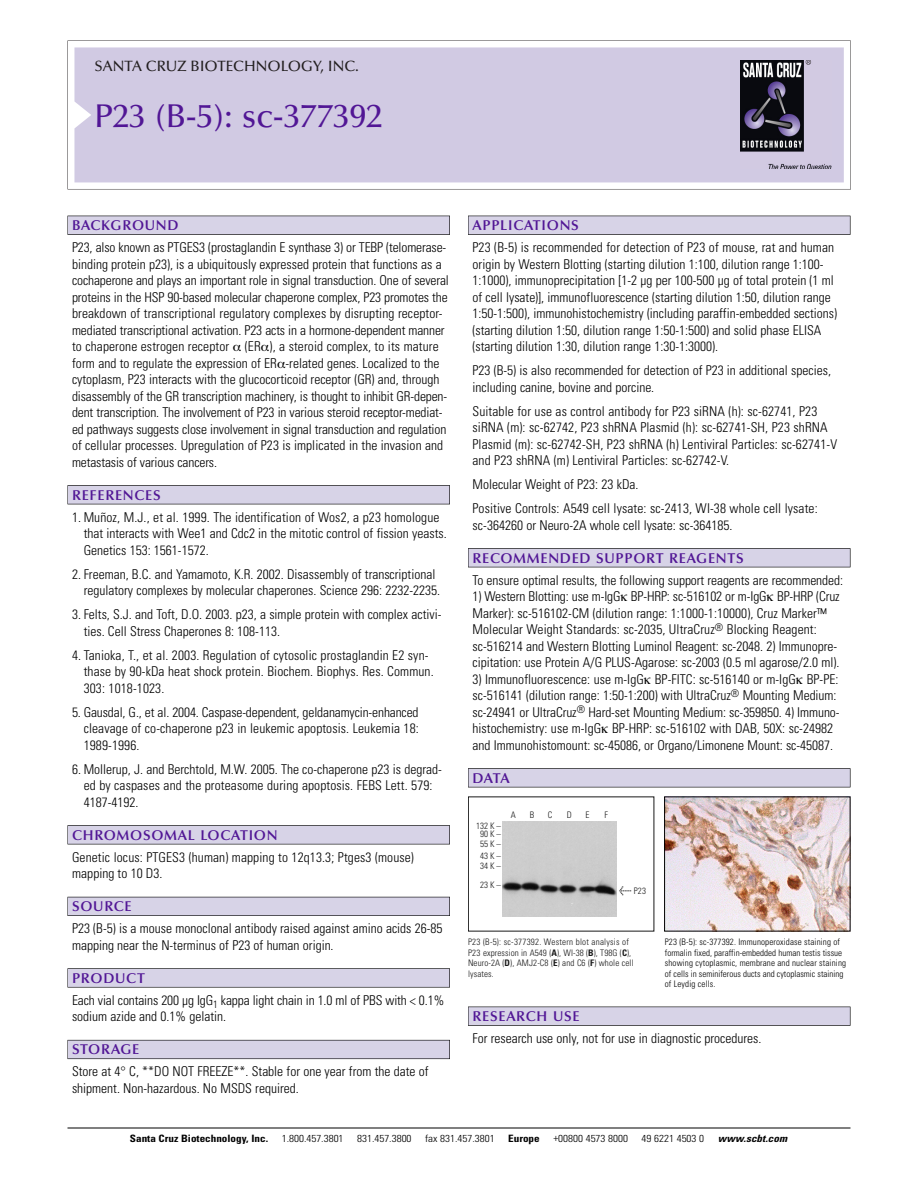
<style>
.page{position:relative;width:918px;height:1188px;background:#fff}
.page>*{position:absolute;margin:0;border:0;box-sizing:border-box;transform-origin:0 0}
.t1{font:500 33px "Optima";color:#511695}
.t2{font:500 15px "Optima";color:#231f20}
.t3{font:600 14.25px "Optima";letter-spacing:.05em;color:#511695}
.t4{font:300 condensed 13.5px/16.5px "Univers";color:#000}
.t5{font:300 condensed 10.2px "Univers";color:#000;scale:1.1 1}
.t6{font:700 condensed 10.2px "Univers";color:#000;scale:1.1 1}
.t7{font:italic 700 condensed 10.2px "Univers";letter-spacing:.005em;color:#000;scale:1.1 1}
.t8{font:300 condensed 9px/10.5px "Univers";letter-spacing:.005em;color:#000}
.t9{font:9px/10.5px "Univers Condensed Light+DXIHOG";letter-spacing:.015em;color:#191919}
.s1{font-family:"Meta Plus Book Roman+LGXBQO";font-size:10.5px}
.s2{font-family:"Univers Condensed Bold+DFMDYJ"}
</style>
<div class="page">
<svg style="left:68px;top:40px;width:783px;height:149px"></svg>
<div style="left:74px;top:47px;width:770px;height:135px;background:#d1cae3"></div>
<img style="left:741px;top:60px;width:90px;height:108px">
<div style="left:68px;top:216px;width:382px;height:19px;background:#525155"></div>
<div style="left:68px;top:216px;width:381px;height:18px;background:#d7d3e7"></div>
<div style="left:68px;top:485px;width:382px;height:19px;background:#525155"></div>
<div style="left:68px;top:486px;width:381px;height:18px;background:#d7d3e7"></div>
<div style="left:68px;top:825px;width:382px;height:19px;background:#545357"></div>
<div style="left:68px;top:826px;width:381px;height:18px;background:#d7d3e7"></div>
<div style="left:68px;top:897px;width:382px;height:19px;background:#54535a"></div>
<div style="left:68px;top:897px;width:381px;height:18px;background:#d7d3e7"></div>
<svg style="left:68px;top:968px;width:382px;height:20px"></svg>
<div style="left:68px;top:969px;width:381px;height:18px;background:#d7d3e7"></div>
<div style="left:68px;top:1040px;width:382px;height:19px;background:#66646e"></div>
<div style="left:68px;top:1040px;width:381px;height:18px;background:#d7d3e7"></div>
<div style="left:468px;top:216px;width:382px;height:19px;background:#525155"></div>
<div style="left:468px;top:216px;width:382px;height:18px;background:#d7d3e7"></div>
<div style="left:468px;top:548px;width:382px;height:19px;background:#525155"></div>
<div style="left:468px;top:549px;width:382px;height:18px;background:#d7d3e7"></div>
<div style="left:468px;top:768px;width:382px;height:19px;background:#545357"></div>
<div style="left:468px;top:769px;width:382px;height:18px;background:#d7d3e7"></div>
<div style="left:468px;top:1007px;width:382px;height:19px;background:#545356"></div>
<div style="left:468px;top:1007px;width:382px;height:18px;background:#d7d3e7"></div>
<hr style="left:68px;top:1128px;width:782px;height:1px;background:#000">
<img style="left:502px;top:822px;width:115px;height:95px">
<img style="left:666px;top:798px;width:182px;height:132px">
<p class="t2" style="left:94px;top:61px;width:266px">SANTA CRUZ BIOTECHNOLOGY, INC.</p>
<h1 class="t1" style="left:94px;top:103px;width:290px">P23 (B-5): sc-377392</h1>
<p class="t3" style="left:72px;top:219px;width:108px">BACKGROUND</p>
<p class="t4" style="left:72px;top:240px;width:378px">P23, also known as PTGES3 (prostaglandin E synthase 3) or TEBP (telomerase&shy;binding protein p23), is a ubiquitously expressed protein that functions as a cochaperone and plays an important role in signal transduction. One of several proteins in the HSP 90-based molecular chaperone complex, P23 promotes the breakdown of transcriptional regulatory complexes by disrupting receptor&shy;mediated transcriptional activation. P23 acts in a hormone-dependent manner to chaperone estrogen receptor (ER ), a steroid complex, to its mature form and to regulate the expression of ER -related genes. Localized to the cytoplasm, P23 interacts with the glucocorticoid receptor (GR) and, through disassembly of the GR transcription machinery, is thought to inhibit GR-depen&shy;dent transcription. The involvement of P23 in various steroid receptor-mediat&shy;ed pathways suggests close involvement in signal transduction and regulation of cellular processes. Upregulation of P23 is implicated in the invasion and metastasis of various cancers.</p>
<p class="t3" style="left:72px;top:489px;width:90px">REFERENCES</p>
<p class="t4" style="left:84px;top:510px;width:364px;text-indent:-12px">1. Muñoz, M.J., et al. 1999. The identification of Wos2, a p23 homologue that interacts with Wee1 and Cdc2 in the mitotic control of fission yeasts.<br>Genetics 153: 1561-1572.</p>
<p class="t4" style="left:84px;top:567px;width:358px;text-indent:-12px">2. Freeman, B.C. and Yamamoto, K.R. 2002. Disassembly of transcriptional regulatory complexes by molecular chaperones. Science 296: 2232-2235.</p>
<p class="t4" style="left:84px;top:607px;width:359px;text-indent:-12px">3. Felts, S.J. and Toft, D.O. 2003. p23, a simple protein with complex activi&shy;ties. Cell Stress Chaperones 8: 108-113.</p>
<p class="t4" style="left:84px;top:648px;width:352px;text-indent:-12px">4. Tanioka, T., et al. 2003. Regulation of cytosolic prostaglandin E2 syn&shy;thase by 90-kDa heat shock protein. Biochem. Biophys. Res. Commun.<br>303: 1018-1023.</p>
<p class="t4" style="left:84px;top:705px;width:337px;text-align:justify;text-indent:-12px">5. Gausdal, G., et al. 2004. Caspase-dependent, geldanamycin-enhanced cleavage of co-chaperone p23 in leukemic apoptosis. Leukemia 18:<br>1989-1996.</p>
<p class="t4" style="left:84px;top:762px;width:360px;text-indent:-12px">6. Mollerup, J. and Berchtold, M.W. 2005. The co-chaperone p23 is degrad&shy;ed by caspases and the proteasome during apoptosis. FEBS Lett. 579:<br>4187-4192.</p>
<p class="t3" style="left:72px;top:829px;width:207px">CHROMOSOMAL LOCATION</p>
<p class="t4" style="left:72px;top:850px;width:343px">Genetic locus: PTGES3 (human) mapping to 12q13.3; Ptges3 (mouse) mapping to 10 D3.</p>
<p class="t3" style="left:72px;top:901px;width:61px">SOURCE</p>
<p class="t4" style="left:72px;top:921px;width:372px">P23 (B-5) is a mouse monoclonal antibody raised against amino acids 26-85 mapping near the N-terminus of P23 of human origin.</p>
<p class="t3" style="left:72px;top:972px;width:74px">PRODUCT</p>
<p class="t4" style="left:72px;top:993px;width:374px">Each vial contains 200 µg IgG<sub>1</sub> kappa light chain in 1.0 ml of PBS with &lt; 0.1% sodium azide and 0.1% gelatin.</p>
<p class="t3" style="left:72px;top:1044px;width:69px">STORAGE</p>
<p class="t4" style="left:72px;top:1064px;width:358px">Store at 4° C, **DO NOT FREEZE**. Stable for one year from the date of shipment. Non-hazardous. No MSDS required.</p>
<p class="t3" style="left:473px;top:219px;width:108px">APPLICATIONS</p>
<p class="t4" style="left:473px;top:240px;width:366px">P23 (B-5) is recommended for detection of P23 of mouse, rat and human origin by Western Blotting (starting dilution 1:100, dilution range 1:100- 1:1000), immunoprecipitation [1-2 µg per 100-500 µg of total protein (1 ml of cell lysate)], immunofluorescence (starting dilution 1:50, dilution range 1:50-1:500), immunohistochemistry (including paraffin-embedded sections) (starting dilution 1:50, dilution range 1:50-1:500) and solid phase ELISA (starting dilution 1:30, dilution range 1:30-1:3000).</p>
<p class="t4" style="left:473px;top:363px;width:360px">P23 (B-5) is also recommended for detection of P23 in additional species, including canine, bovine and porcine.</p>
<p class="t4" style="left:473px;top:404px;width:366px">Suitable for use as control antibody for P23 siRNA (h): sc-62741, P23 siRNA (m): sc-62742, P23 shRNA Plasmid (h): sc-62741-SH, P23 shRNA Plasmid (m): sc-62742-SH, P23 shRNA (h) Lentiviral Particles: sc-62741-V and P23 shRNA (m) Lentiviral Particles: sc-62742-V.</p>
<p class="t4" style="left:473px;top:473px;width:347px;line-height:24px">Molecular Weight of P23: 23 kDa.<br>Positive Controls: A549 cell lysate: sc-2413, WI-38 whole cell lysate:</p>
<p class="t4" style="left:473px;top:518px;width:261px">sc-364260 or Neuro-2A whole cell lysate: sc-364185.</p>
<p class="t3" style="left:473px;top:552px;width:273px">RECOMMENDED SUPPORT REAGENTS</p>
<p class="t4" style="left:473px;top:573px;width:372px">To ensure optimal results, the following support reagents are recommended:</p>
<p class="t4" style="left:473px;top:589px;width:369px">1) Western Blotting: use m-IgG BP-HRP: sc-516102 or m-IgG BP-HRP (Cruz Marker): sc-516102-CM (dilution range: 1:1000-1:10000), Cruz Marker™ Molecular Weight Standards: sc-2035, UltraCruz<sup>®</sup> Blocking Reagent: sc-516214 and Western Blotting Luminol Reagent: sc-2048. 2) Immunopre&shy;cipitation: use Protein A/G PLUS-Agarose: sc-2003 (0.5 ml agarose/2.0 ml).</p>
<p class="t4" style="left:473px;top:672px;width:369px">3) Immunofluorescence: use m-IgG BP-FITC: sc-516140 or m-IgG BP-PE: sc-516141 (dilution range: 1:50-1:200) with UltraCruz<sup>®</sup> Mounting Medium: sc-24941 or UltraCruz<sup>®</sup> Hard-set Mounting Medium: sc-359850. 4) Immuno&shy;histochemistry: use m-IgG BP-HRP: sc-516102 with DAB, 50X: sc-24982 and Immunohistomount: sc-45086, or Organo/Limonene Mount: sc-45087.</p>
<p class="t3" style="left:473px;top:772px;width:39px">DATA</p>
<p class="t9" style="left:476px;top:823px;width:26px;line-height:7.2px;text-align:center">132 K –<br>90K–</p>
<p class="t9" style="left:480px;top:839px;width:22px;line-height:12px">55K–<br>43K–</p>
<p class="t9" style="left:480px;top:858px;width:22px;line-height:18.3px">34K–<br>23K–</p>
<p class="t9" style="left:511px;top:811px;width:7px">A</p>
<p class="t9" style="left:530px;top:811px;width:6px">B</p>
<p class="t9" style="left:548px;top:811px;width:6px">C</p>
<p class="t9" style="left:567px;top:811px;width:7px">D</p>
<p class="t9" style="left:585px;top:811px;width:5px">E</p>
<p class="t9" style="left:605px;top:811px;width:5px">F</p>
<p class="t9" style="left:619px;top:887px;width:29px"><span class="s1">&lt;</span> P23</p>
<p class="t9" style="left:468px;top:938px;width:167px">P23 (B-5): sc-377392. Western blot analysis of P23 expression in A549 (<span class="s2">A</span>), WI-38 (<span class="s2">B</span>), T98G (<span class="s2">C</span>), Neuro-2A (<span class="s2">D</span>), AMJ2-C8 (<span class="s2">E</span>) and C6 (<span class="s2">F</span>) whole cell lysates.</p>
<p class="t8" style="left:665px;top:938px;width:183px">P23 (B-5): sc-377392. Immunoperoxidase staining of formalin fixed, paraffin-embedded human testis tissue showing cytoplasmic, membrane and nuclear staining of cells in seminiferous ducts and cytoplasmic staining of Leydig cells.</p>
<p class="t3" style="left:473px;top:1010px;width:109px">RESEARCH USE</p>
<p class="t4" style="left:473px;top:1031px;width:290px">For research use only, not for use in diagnostic procedures.</p>
<p class="t6" style="left:130px;top:1135px;width:127px">Santa Cruz Biotechnology, Inc.</p>
<p class="t5" style="left:282px;top:1135px;width:58px">1.800.457.3801</p>
<p class="t5" style="left:357px;top:1135px;width:51px">831.457.3800</p>
<p class="t5" style="left:425px;top:1135px;width:65px">fax 831.457.3801</p>
<p class="t6" style="left:508px;top:1135px;width:30px">Europe</p>
<p class="t5" style="left:553px;top:1135px;width:69px">+00800 4573 8000</p>
<p class="t5" style="left:642px;top:1135px;width:58px">49 6221 4503 0</p>
<p class="t7" style="left:718px;top:1135px;width:64px">www.scbt.com</p>
</div>
